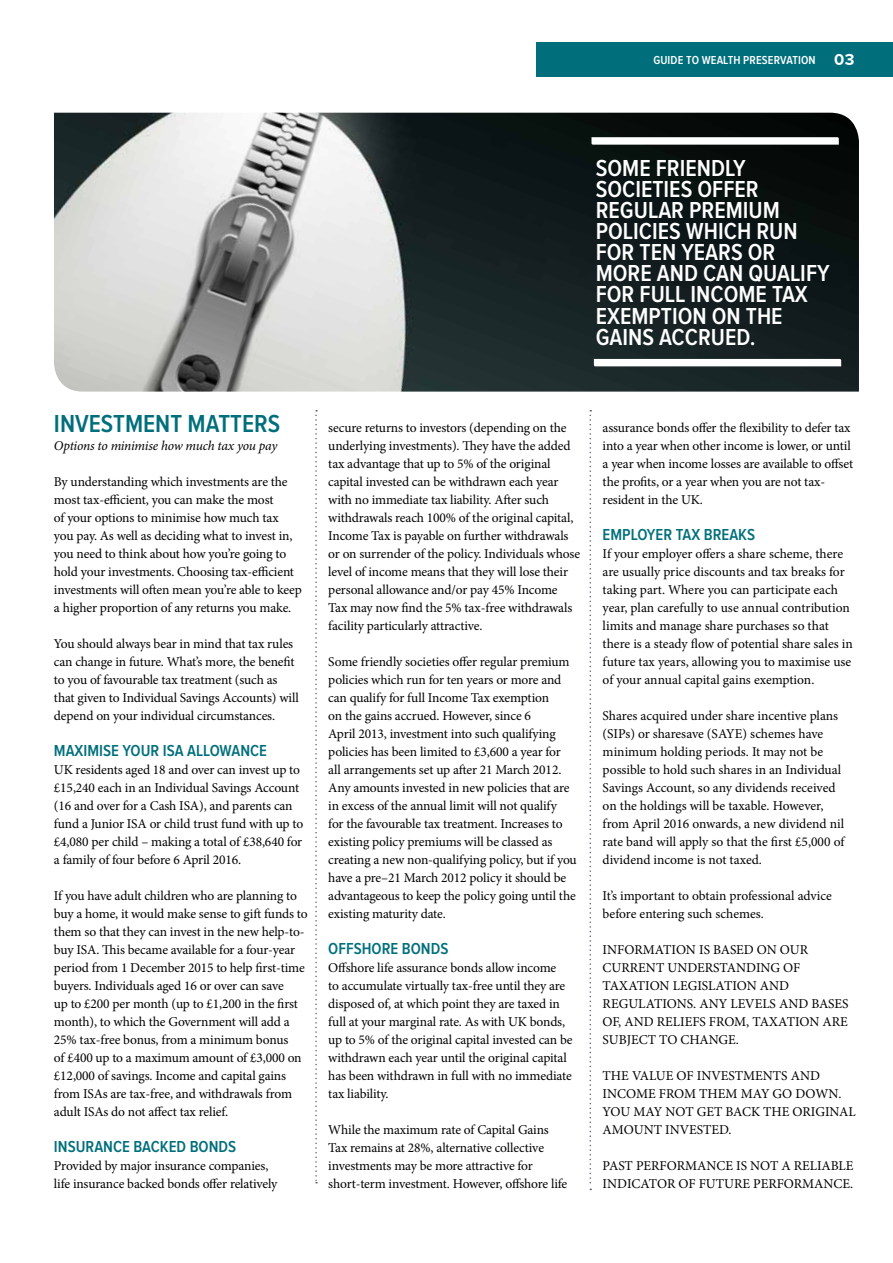
<style>
.page{position:relative;width:893px;height:1263px;background:#fff}
.page>*{position:absolute;margin:0;border:0;box-sizing:border-box;transform-origin:0 0}
.t1{font:600 25.5px "Proxima Nova Cond";color:#006f7b}
.t2{font:600 24px/21px "Proxima Nova Cond";color:#fff}
.t3{font:600 16.5px "Proxima Nova Cond";color:#006f7b}
.t4{font:13.5px/18px "Minion Pro";letter-spacing:-.01em;color:#000}
.t5{font:italic 13.5px "Minion Pro";letter-spacing:-.02em;color:#000}
.t6{font:600 12px "Proxima Nova Cond";letter-spacing:.01em;color:#fff}
.s1{font-family:"Proxima Nova";font-weight:700;font-size:16.5px}
</style>
<div class="page">
<div style="left:537px;top:43px;width:356px;height:34px;background:#006f7b"></div>
<img style="left:54px;top:113px;width:805px;height:279px">
<svg style="left:589px;top:410px;width:2px;height:780px"></svg>
<svg style="left:315px;top:410px;width:2px;height:773px"></svg>
<svg style="left:591px;top:137px;width:248px;height:8px"></svg>
<svg style="left:594px;top:359px;width:247px;height:7px"></svg>
<p class="t6" style="left:653px;top:55px;width:203px">GUIDE TO WEALTH PRESERVATION <span class="s1">03</span></p>
<h2 class="t2" style="left:596px;top:159px;width:235px">SOME FRIENDLY<br>SOCIETIES OFFER<br>REGULAR PREMIUM<br>POLICIES WHICH RUN<br>FOR TEN YEARS OR<br>MORE AND CAN QUALIFY<br>FOR FULL INCOME TAX<br>EXEMPTION ON THE<br>GAINS ACCRUED.</h2>
<h1 class="t1" style="left:54px;top:412px;width:228px">INVESTMENT MATTERS</h1>
<p class="t5" style="left:54px;top:436px;width:225px">Options to minimise how much tax you pay</p>
<p class="t4" style="left:54px;top:473px;width:249px">By understanding which investments are the most tax-efficient, you can make the most<br>of your options to minimise how much tax you pay. As well as deciding what to invest in, you need to think about how you’re going to hold your investments. Choosing tax-efficient investments will often mean you’re able to keep a higher proportion of any returns you make.</p>
<p class="t4" style="left:54px;top:635px;width:246px">You should always bear in mind that tax rules can change in future. What’s more, the benefit to you of favourable tax treatment (such as that given to Individual Savings Accounts) will depend on your individual circumstances.</p>
<p class="t3" style="left:54px;top:743px;width:215px">MAXIMISE YOUR ISA ALLOWANCE</p>
<p class="t4" style="left:54px;top:761px;width:251px">UK residents aged 18 and over can invest up to £15,240 each in an Individual Savings Account (16 and over for a Cash ISA), and parents can fund a Junior ISA or child trust fund with up to £4,080 per child – making a total of £38,640 for a family of four before 6 April 2016.</p>
<p class="t4" style="left:54px;top:887px;width:255px">If you have adult children who are planning to buy a home, it would make sense to gift funds to them so that they can invest in the new help-to&shy;buy ISA. This became available for a four-year period from 1 December 2015 to help first-time buyers. Individuals aged 16 or over can save<br>up to £200 per month (up to £1,200 in the first month), to which the Government will add a 25% tax-free bonus, from a minimum bonus<br>of £400 up to a maximum amount of £3,000 on £12,000 of savings. Income and capital gains from ISAs are tax-free, and withdrawals from adult ISAs do not affect tax relief.</p>
<p class="t3" style="left:54px;top:1139px;width:184px">INSURANCE BACKED BONDS</p>
<p class="t4" style="left:54px;top:1157px;width:225px">Provided by major insurance companies, life insurance backed bonds offer relatively</p>
<p class="t4" style="left:328px;top:419px;width:253px">secure returns to investors (depending on the underlying investments). They have the added tax advantage that up to 5% of the original capital invested can be withdrawn each year with no immediate tax liability. After such withdrawals reach 100% of the original capital, Income Tax is payable on further withdrawals or on surrender of the policy. Individuals whose level of income means that they will lose their personal allowance and/or pay 45% Income Tax may now find the 5% tax-free withdrawals facility particularly attractive.</p>
<p class="t4" style="left:328px;top:653px;width:250px">Some friendly societies offer regular premium policies which run for ten years or more and can qualify for full Income Tax exemption<br>on the gains accrued. However, since 6<br>April 2013, investment into such qualifying policies has been limited to £3,600 a year for all arrangements set up after 21 March 2012.<br>Any amounts invested in new policies that are in excess of the annual limit will not qualify<br>for the favourable tax treatment. Increases to existing policy premiums will be classed as creating a new non-qualifying policy, but if you have a pre–21 March 2012 policy it should be advantageous to keep the policy going until the existing maturity date.</p>
<p class="t3" style="left:328px;top:941px;width:122px">OFFSHORE BONDS</p>
<p class="t4" style="left:328px;top:959px;width:246px">Offshore life assurance bonds allow income<br>to accumulate virtually tax-free until they are disposed of, at which point they are taxed in full at your marginal rate. As with UK bonds, up to 5% of the original capital invested can be withdrawn each year until the original capital has been withdrawn in full with no immediate tax liability.</p>
<p class="t4" style="left:328px;top:1121px;width:240px">While the maximum rate of Capital Gains Tax remains at 28%, alternative collective investments may be more attractive for short-term investment. However, offshore life</p>
<p class="t4" style="left:603px;top:419px;width:252px">assurance bonds offer the flexibility to defer tax into a year when other income is lower, or until a year when income losses are available to offset the profits, or a year when you are not tax&shy;resident in the UK.</p>
<p class="t3" style="left:603px;top:527px;width:154px">EMPLOYER TAX BREAKS</p>
<p class="t4" style="left:603px;top:545px;width:252px">If your employer offers a share scheme, there are usually price discounts and tax breaks for taking part. Where you can participate each year, plan carefully to use annual contribution limits and manage share purchases so that there is a steady flow of potential share sales in future tax years, allowing you to maximise use of your annual capital gains exemption.</p>
<p class="t4" style="left:603px;top:707px;width:243px">Shares acquired under share incentive plans (SIPs) or sharesave (SAYE) schemes have minimum holding periods. It may not be possible to hold such shares in an Individual Savings Account, so any dividends received on the holdings will be taxable. However, from April 2016 onwards, a new dividend nil rate band will apply so that the first £5,000 of dividend income is not taxed.</p>
<p class="t4" style="left:603px;top:887px;width:231px">It’s important to obtain professional advice before entering such schemes.</p>
<p class="t4" style="left:603px;top:941px;width:247px">INFORMATION IS BASED ON OUR<br>CURRENT UNDERSTANDING OF<br>TAXATION LEGISLATION AND<br>REGULATIONS. ANY LEVELS AND BASES<br>OF, AND RELIEFS FROM, TAXATION ARE<br>SUBJECT TO CHANGE.</p>
<p class="t4" style="left:603px;top:1067px;width:255px">THE VALUE OF INVESTMENTS AND<br>INCOME FROM THEM MAY GO DOWN.<br>YOU MAY NOT GET BACK THE ORIGINAL<br>AMOUNT INVESTED.</p>
<p class="t4" style="left:603px;top:1157px;width:252px">PAST PERFORMANCE IS NOT A RELIABLE<br>INDICATOR OF FUTURE PERFORMANCE.</p>
</div>
